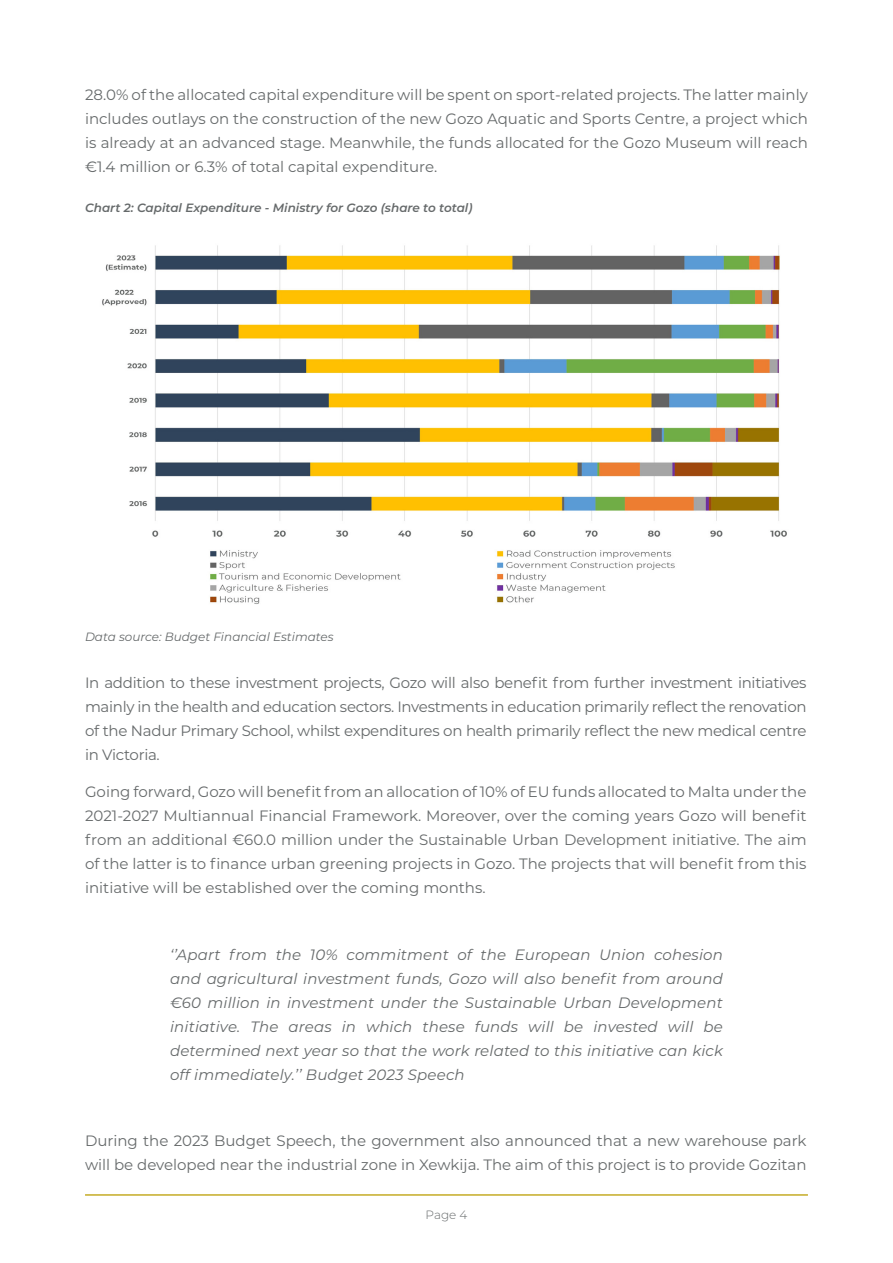
<style>
.page{position:relative;width:893px;height:1263px;background:#fff}
.page>*{position:absolute;margin:0;border:0;box-sizing:border-box;transform-origin:0 0}
.t1{font:15px/24px "Montserrat";color:#666a6b;text-align:justify}
.t2{font:italic 15px/24px "Montserrat";letter-spacing:.01em;color:#666a6b;text-align:justify}
.t3{font:italic 600 12px "Montserrat";color:#666a6b}
.t4{font:italic 12px "Montserrat";color:#666a6b}
.t5{font:300 12px "Montserrat";color:#666a6b}
</style>
<div class="page">
<hr style="left:85px;top:1194px;width:723px;height:2px;background:#c4ab25">
<img style="left:102px;top:245px;width:685px;height:359px">
<p class="t1" style="left:85px;top:82px;width:724px">28.0% of the allocated capital expenditure will be spent on sport-related projects. The latter mainly includes outlays on the construction of the new Gozo Aquatic and Sports Centre, a project which is already at an advanced stage. Meanwhile, the funds allocated for the Gozo Museum will reach €1.4 million or 6.3% of total capital expenditure.</p>
<p class="t3" style="left:85px;top:199px;width:389px">Chart 2: Capital Expenditure - Ministry for Gozo (share to total)</p>
<p class="t4" style="left:85px;top:628px;width:250px">Data source: Budget Financial Estimates</p>
<p class="t1" style="left:85px;top:670px;width:723px">In addition to these investment projects, Gozo will also benefit from further investment initiatives mainly in the health and education sectors. Investments in education primarily reflect the renovation of the Nadur Primary School, whilst expenditures on health primarily reflect the new medical centre in Victoria.</p>
<p class="t1" style="left:85px;top:779px;width:723px">Going forward, Gozo will benefit from an allocation of 10% of EU funds allocated to Malta under the 2021-2027 Multiannual Financial Framework. Moreover, over the coming years Gozo will benefit from an additional €60.0 million under the Sustainable Urban Development initiative. The aim of the latter is to finance urban greening projects in Gozo. The projects that will benefit from this initiative will be established over the coming months.</p>
<p class="t2" style="left:170px;top:942px;width:554px">‘’Apart from the 10% commitment of the European Union cohesion and agricultural investment funds, Gozo will also benefit from around €60 million in investment under the Sustainable Urban Development initiative. The areas in which these funds will be invested will be determined next year so that the work related to this initiative can kick off immediately.’’ Budget 2023 Speech</p>
<p class="t1" style="left:85px;top:1128px;width:723px">During the 2023 Budget Speech, the government also announced that a new warehouse park will be developed near the industrial zone in Xewkija. The aim of this project is to provide Gozitan</p>
<p class="t5" style="left:426px;top:1207px;width:43px">Page 4</p>
</div>
